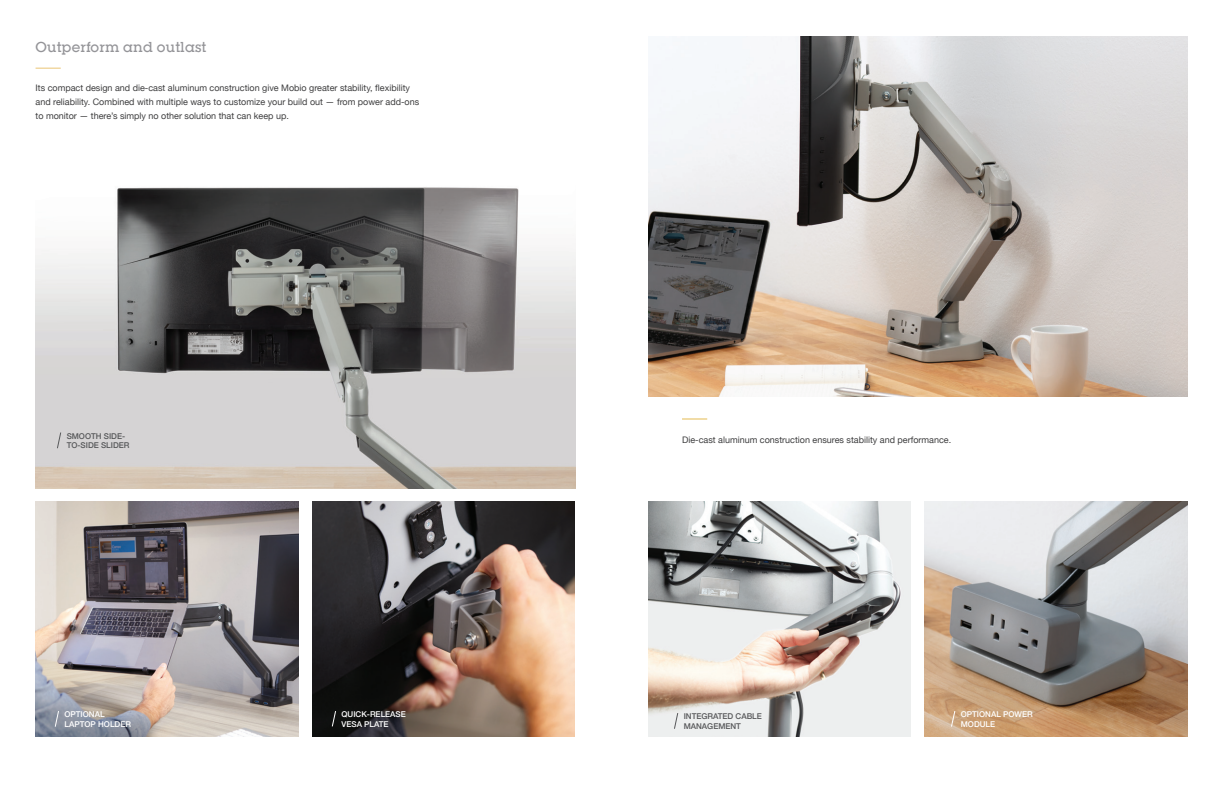
<style>
.page{position:relative;width:1224px;height:792px;background:#fff}
.page>*{position:absolute;margin:0;border:0;box-sizing:border-box;transform-origin:0 0}
.Small_Title{font:500 14px "Lubalin Graph Std";letter-spacing:.01em;color:#949498}
.Body_Copy_1{font:9px/14px "Helvetica Neue";color:#3e3e3f}
.t1{font:500 8px "Helvetica Neue";color:#fff}
.t2{font:500 8px/9.6px "Helvetica Neue";color:#57585a}
</style>
<div class="page">
<img style="left:925px;top:502px;width:262px;height:235px">
<img style="left:648px;top:502px;width:263px;height:235px">
<img style="left:36px;top:187px;width:540px;height:301px">
<svg style="left:57px;top:432px;width:4px;height:17px"></svg>
<img style="left:312px;top:502px;width:263px;height:235px">
<svg style="left:332px;top:710px;width:4px;height:17px"></svg>
<img style="left:36px;top:502px;width:262px;height:235px">
<svg style="left:55px;top:710px;width:4px;height:17px"></svg>
<svg style="left:674px;top:712px;width:4px;height:17px"></svg>
<svg style="left:36px;top:68px;width:25px;height:1px"></svg>
<img style="left:648px;top:36px;width:540px;height:360px">
<hr style="left:682px;top:418px;width:25px;height:2px;background:#e4ba51">
<svg style="left:951px;top:710px;width:4px;height:17px"></svg>
<p class="Small_Title" style="left:36px;top:38px;width:172px">Outperform and outlast</p>
<p class="Body_Copy_1" style="left:36px;top:81px;width:385px">Its compact design and die-cast aluminum construction give Mobio greater stability, flexibility and reliability. Combined with multiple ways to customize your build out — from power add-ons to monitor — there’s simply no other solution that can keep up.</p>
<p class="t2" style="left:67px;top:430px;width:64px">SMOOTH SIDE-<br>TO-SIDE SLIDER</p>
<p class="Body_Copy_1" style="left:682px;top:433px;width:271px">Die-cast aluminum construction ensures stability and performance.</p>
<p class="t1" style="left:65px;top:708px;width:42px">OPTIONAL</p>
<p class="t1" style="left:65px;top:717px;width:68px">LAPTOP HOLDER</p>
<p class="t1" style="left:342px;top:708px;width:66px">QUICK-RELEASE</p>
<p class="t1" style="left:342px;top:717px;width:48px">VESA PLATE</p>
<p class="t2" style="left:684px;top:711px;width:80px">INTEGRATED CABLE</p>
<p class="t2" style="left:684px;top:720px;width:59px">MANAGEMENT</p>
<p class="t1" style="left:961px;top:708px;width:74px">OPTIONAL POWER</p>
<p class="t1" style="left:961px;top:717px;width:36px">MODULE</p>
</div>
